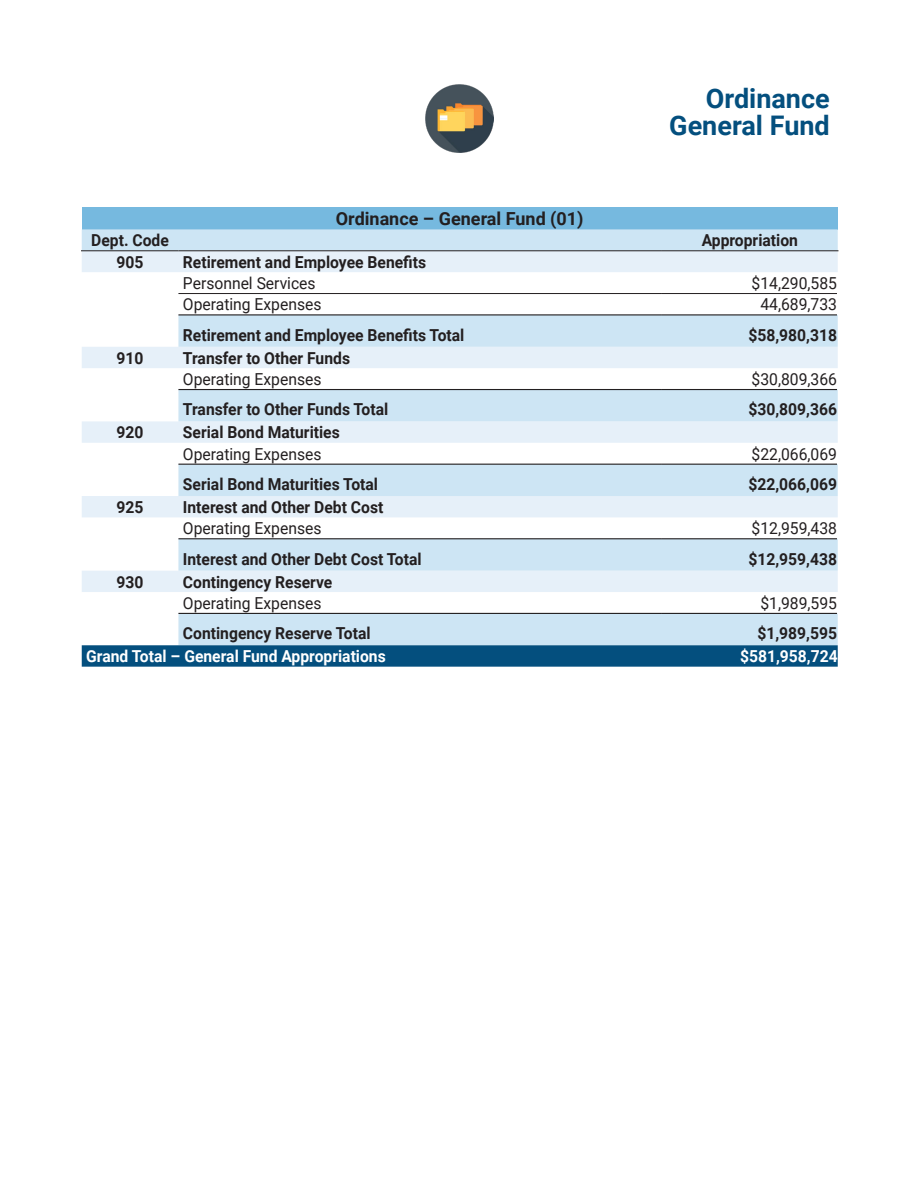
<style>
.page{position:relative;width:918px;height:1188px;background:#fff}
.page>*{position:absolute;margin:0;border:0;box-sizing:border-box;transform-origin:0 0}
.Page_Heading{font:700 27px/27px "Roboto";color:#044f7e;text-align:right}
.t1{font:700 18px "Roboto";color:#231f20}
.Table_Text_11{font:700 16.5px "Roboto";color:#231f20;scale:.95 1}
.Table_Text_11-2{font:16.5px "Roboto";color:#231f20;scale:.95 1}
.Table_Numbers_11_Rig{font:16.5px "Roboto";color:#231f20;scale:.95 1}
.Table_Numbers_11_Rig-2{font:700 16.5px "Roboto";color:#231f20;scale:.95 1}
.Table_Numbers_11_Cen{font:700 16.5px "Roboto";color:#231f20;scale:.95 1}
.Table_Text_11-3{font:700 16.5px "Roboto";color:#fff;scale:.95 1}
.Table_Numbers_11_Rig-3{font:700 16.5px "Roboto";color:#fff;scale:.95 1}
</style>
<div class="page">
<img style="left:426px;top:84px;width:68px;height:68px">
<div style="left:82px;top:207px;width:756px;height:22px;background:#76b9df"></div>
<div style="left:82px;top:229px;width:756px;height:21px;background:#cde5f4"></div>
<svg style="left:82px;top:251px;width:756px;height:341px"></svg>
<svg style="left:178px;top:315px;width:660px;height:330px"></svg>
<svg style="left:82px;top:645px;width:756px;height:22px;background:#0a5381"></svg>
<hr style="left:81px;top:250px;width:97px;height:1px;background:#231f20">
<hr style="left:178px;top:250px;width:484px;height:1px;background:#231f20">
<hr style="left:662px;top:250px;width:176px;height:1px;background:#231f20">
<hr style="left:178px;top:293px;width:484px;height:1px;background:#231f20">
<hr style="left:662px;top:293px;width:175px;height:1px;background:#231f20">
<hr style="left:178px;top:314px;width:484px;height:1px;background:#231f20">
<hr style="left:662px;top:314px;width:175px;height:1px;background:#231f20">
<hr style="left:178px;top:389px;width:484px;height:1px;background:#231f20">
<hr style="left:662px;top:389px;width:175px;height:1px;background:#231f20">
<hr style="left:178px;top:464px;width:484px;height:1px;background:#231f20">
<hr style="left:662px;top:464px;width:175px;height:1px;background:#231f20">
<hr style="left:178px;top:538px;width:484px;height:1px;background:#231f20">
<hr style="left:662px;top:538px;width:175px;height:1px;background:#231f20">
<hr style="left:178px;top:613px;width:484px;height:1px;background:#231f20">
<hr style="left:662px;top:613px;width:175px;height:1px;background:#231f20">
<p class="t1" style="left:336px;top:206px;width:249px">Ordinance – General Fund (01)</p>
<p class="Page_Heading" style="left:669px;top:84px;width:162px">Ordinance<br>General Fund</p>
<p class="Table_Numbers_11_Cen" style="left:91px;top:229px;width:83px">Dept. Code</p>
<p class="Table_Numbers_11_Cen" style="left:702px;top:229px;width:103px">Appropriation</p>
<p class="Table_Numbers_11_Cen" style="left:117px;top:250px;width:30px">905</p>
<p class="Table_Text_11" style="left:183px;top:250px;width:258px">Retirement and Employee Benefits</p>
<p class="Table_Text_11-2" style="left:183px;top:272px;width:141px">Personnel Services</p>
<p class="Table_Numbers_11_Rig" style="left:752px;top:272px;width:91px">$14,290,585</p>
<p class="Table_Text_11-2" style="left:183px;top:293px;width:147px">Operating Expenses</p>
<p class="Table_Numbers_11_Rig" style="left:760px;top:293px;width:82px">44,689,733</p>
<p class="Table_Text_11" style="left:183px;top:323px;width:298px">Retirement and Employee Benefits Total</p>
<p class="Table_Numbers_11_Rig-2" style="left:748px;top:323px;width:95px">$58,980,318</p>
<p class="Table_Numbers_11_Cen" style="left:117px;top:346px;width:30px">910</p>
<p class="Table_Text_11" style="left:183px;top:346px;width:177px">Transfer to Other Funds</p>
<p class="Table_Text_11-2" style="left:183px;top:368px;width:147px">Operating Expenses</p>
<p class="Table_Numbers_11_Rig" style="left:752px;top:368px;width:91px">$30,809,366</p>
<p class="Table_Text_11" style="left:183px;top:398px;width:218px">Transfer to Other Funds Total</p>
<p class="Table_Numbers_11_Rig-2" style="left:748px;top:398px;width:95px">$30,809,366</p>
<p class="Table_Numbers_11_Cen" style="left:117px;top:421px;width:30px">920</p>
<p class="Table_Text_11" style="left:183px;top:421px;width:167px">Serial Bond Maturities</p>
<p class="Table_Text_11-2" style="left:183px;top:442px;width:147px">Operating Expenses</p>
<p class="Table_Numbers_11_Rig" style="left:752px;top:442px;width:91px">$22,066,069</p>
<p class="Table_Text_11" style="left:183px;top:473px;width:207px">Serial Bond Maturities Total</p>
<p class="Table_Numbers_11_Rig-2" style="left:748px;top:473px;width:95px">$22,066,069</p>
<p class="Table_Numbers_11_Cen" style="left:117px;top:495px;width:30px">925</p>
<p class="Table_Text_11" style="left:183px;top:495px;width:213px">Interest and Other Debt Cost</p>
<p class="Table_Text_11-2" style="left:183px;top:517px;width:147px">Operating Expenses</p>
<p class="Table_Numbers_11_Rig" style="left:752px;top:517px;width:91px">$12,959,438</p>
<p class="Table_Text_11" style="left:183px;top:547px;width:253px">Interest and Other Debt Cost Total</p>
<p class="Table_Numbers_11_Rig-2" style="left:748px;top:547px;width:95px">$12,959,438</p>
<p class="Table_Numbers_11_Cen" style="left:117px;top:570px;width:30px">930</p>
<p class="Table_Text_11" style="left:183px;top:570px;width:159px">Contingency Reserve</p>
<p class="Table_Text_11-2" style="left:183px;top:591px;width:147px">Operating Expenses</p>
<p class="Table_Numbers_11_Rig" style="left:760px;top:591px;width:82px">$1,989,595</p>
<p class="Table_Text_11" style="left:183px;top:622px;width:199px">Contingency Reserve Total</p>
<p class="Table_Numbers_11_Rig-2" style="left:757px;top:622px;width:85px">$1,989,595</p>
<p class="Table_Text_11-3" style="left:86px;top:645px;width:317px">Grand Total – General Fund Appropriations</p>
<p class="Table_Numbers_11_Rig-3" style="left:740px;top:645px;width:104px">$581,958,724</p>
</div>
